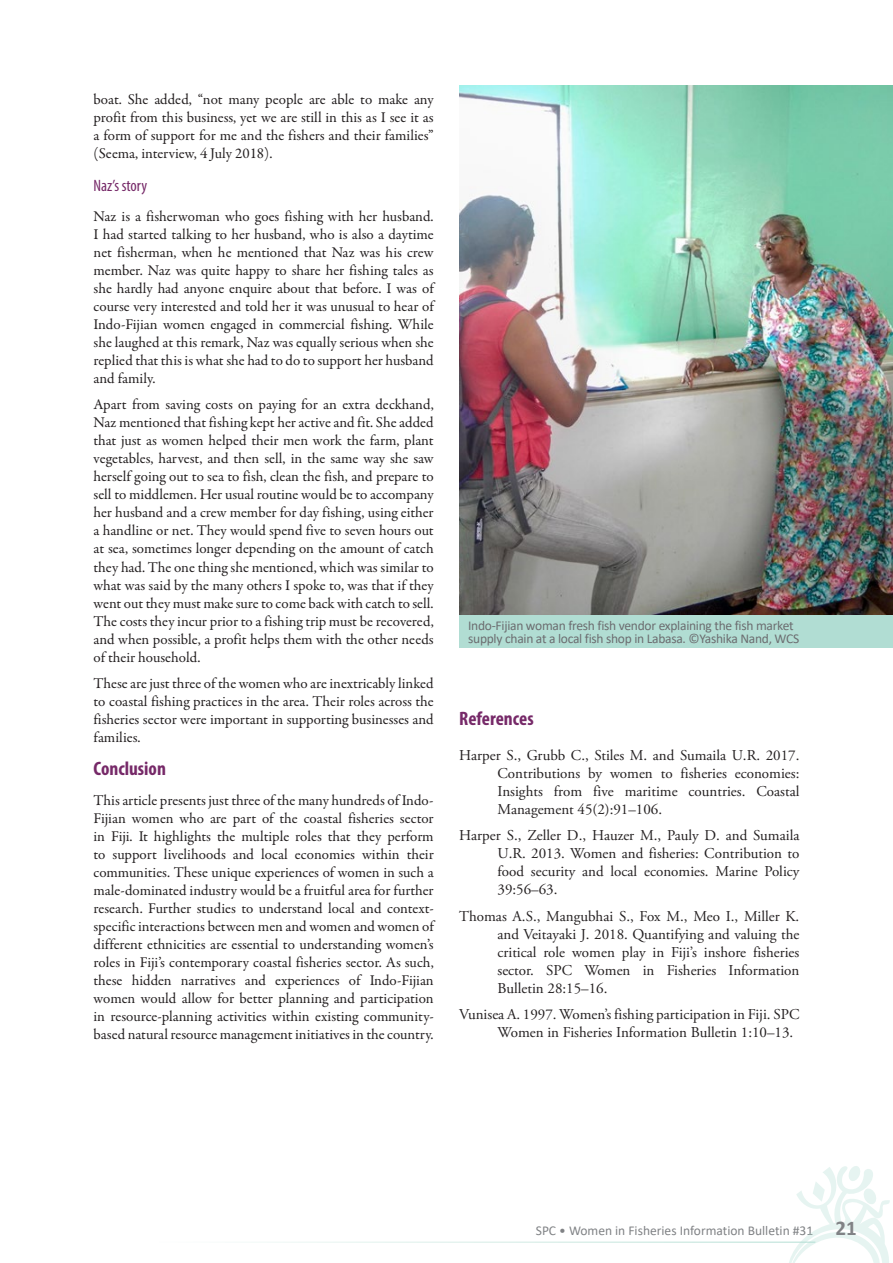
<style>
.page{position:relative;width:893px;height:1263px;background:#fff}
.page>*{position:absolute;margin:0;border:0;box-sizing:border-box;transform-origin:0 0}
.t1{font:700 condensed 19.5px "Myriad Pro";color:#762968}
.t2{font:condensed 16.5px "Myriad Pro";color:#762968}
.t3{font:15px/18px "Garamond Premr Pro";color:#231f20;text-align:justify}
.t4{font:15px/18px "Adobe Garamond Pro";color:#231f20;text-align:justify}
.t5{font:13.5px/13.5px "Calibri";letter-spacing:-.02em;color:#6c6d70}
.t6{font:13.5px "Calibri";color:#808285}
.s1{font-weight:700;font-size:21px}
</style>
<div class="page">
<svg style="left:788px;top:1166px;width:102px;height:97px"></svg>
<img style="left:459px;top:85px;width:434px;height:530px">
<div style="left:460px;top:615px;width:433px;height:33px;background:#b1ddd3"></div>
<p class="t3" style="left:94px;top:91px;width:342px">boat. She added, “not many people are able to make any profit from this business, yet we are still in this as I see it as a form of support for me and the fishers and their families” (Seema, interview, 4 July 2018).</p>
<p class="t2" style="left:94px;top:175px;width:55px">Naz’s story</p>
<p class="t3" style="left:94px;top:208px;width:342px">Naz is a fisherwoman who goes fishing with her husband.<br>I had started talking to her husband, who is also a daytime net fisherman, when he mentioned that Naz was his crew member. Naz was quite happy to share her fishing tales as she hardly had anyone enquire about that before. I was of course very interested and told her it was unusual to hear of Indo-Fijian women engaged in commercial fishing. While she laughed at this remark, Naz was equally serious when she replied that this is what she had to do to support her husband and family.</p>
<p class="t3" style="left:94px;top:396px;width:342px">Apart from saving costs on paying for an extra deckhand, Naz mentioned that fishing kept her active and fit. She added that just as women helped their men work the farm, plant vegetables, harvest, and then sell, in the same way she saw herself going out to sea to fish, clean the fish, and prepare to sell to middlemen. Her usual routine would be to accompany her husband and a crew member for day fishing, using either a handline or net. They would spend five to seven hours out at sea, sometimes longer depending on the amount of catch they had. The one thing she mentioned, which was similar to what was said by the many others I spoke to, was that if they went out they must make sure to come back with catch to sell.<br>The costs they incur prior to a fishing trip must be recovered, and when possible, a profit helps them with the other needs of their household.</p>
<p class="t3" style="left:94px;top:675px;width:342px">These are just three of the women who are inextricably linked to coastal fishing practices in the area. Their roles across the fisheries sector were important in supporting businesses and families.</p>
<h1 class="t1" style="left:94px;top:756px;width:74px">Conclusion</h1>
<p class="t3" style="left:94px;top:791px;width:342px">This article presents just three of the many hundreds of Indo-Fijian women who are part of the coastal fisheries sector in Fiji. It highlights the multiple roles that they perform to support livelihoods and local economies within their communities. These unique experiences of women in such a male-dominated industry would be a fruitful area for further research. Further studies to understand local and context&shy;specific interactions between men and women and women of different ethnicities are essential to understanding women’s roles in Fiji’s contemporary coastal fisheries sector. As such, these hidden narratives and experiences of Indo-Fijian women would allow for better planning and participation in resource-planning activities within existing community&shy;based natural resource management initiatives in the country.</p>
<p class="t5" style="left:468px;top:618px;width:333px">Indo-Fijian woman fresh fish vendor explaining the fish market supply chain at a local fish shop in Labasa. ©Yashika Nand, WCS</p>
<h1 class="t1" style="left:459px;top:707px;width:76px">References</h1>
<p class="t4" style="left:497px;top:746px;width:303px;text-indent:-38px">Harper S., Grubb C., Stiles M. and Sumaila U.R. 2017.<br>Contributions by women to fisheries economies:<br>Insights from five maritime countries. Coastal Management 45(2):91–106.</p>
<p class="t4" style="left:497px;top:827px;width:303px;text-indent:-38px">Harper S., Zeller D., Hauzer M., Pauly D. and Sumaila U.R. 2013. Women and fisheries: Contribution to food security and local economies. Marine Policy 39:56–63.</p>
<p class="t4" style="left:497px;top:907px;width:303px;text-indent:-38px">Thomas A.S., Mangubhai S., Fox M., Meo I., Miller K. and Veitayaki J. 2018. Quantifying and valuing the critical role women play in Fiji’s inshore fisheries sector. SPC Women in Fisheries Information Bulletin 28:15–16.</p>
<p class="t4" style="left:497px;top:1006px;width:303px;text-indent:-38px">Vunisea A. 1997. Women’s fishing participation in Fiji. SPC<br>Women in Fisheries Information Bulletin 1:10–13.</p>
<p class="t6" style="left:536px;top:1221px;width:322px">SPC • Women in Fisheries Information Bulletin #31 <span class="s1">21</span></p>
</div>
